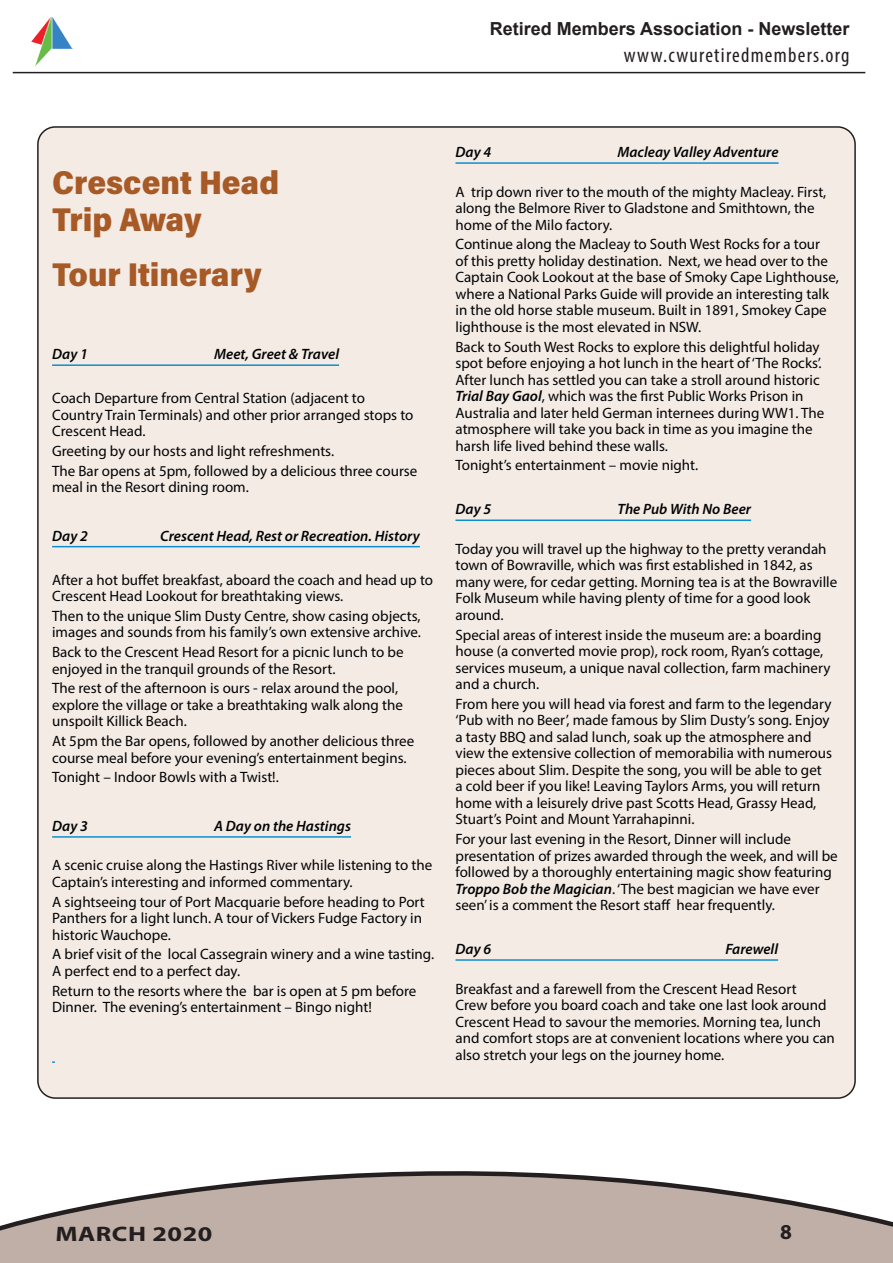
<style>
.page{position:relative;width:893px;height:1263px;background:#fff}
.page>*{position:absolute;margin:0;border:0;box-sizing:border-box;transform-origin:0 0}
.Medium_Header_Size{font:900 33px/37.5px "Acumin Pro Semi Cond";color:#a75926}
.t1{font:700 21.3px "Myriad Pro";color:#231f20}
.t2{font:condensed 21px "Myriad Pro";letter-spacing:.06em;color:#231f20}
.t3{font:700 21px "Myriad Pro";letter-spacing:.02em;color:#231f20;scale:1.25 1}
.t4{font:700 18px "Arial";color:#231f20}
.SideBar_Text{font:15px/16.5px "Myriad Pro";color:#020304}
.SideBar_Heading{font:italic 600 15px "Myriad Pro";color:#020304}
.s1{font-weight:600;font-style:italic}
</style>
<div class="page">
<hr style="left:13px;top:72px;width:852px;height:1px;background:#231f20">
<img style="left:32px;top:17px;width:40px;height:49px">
<svg style="left:0;top:1171px;width:893px;height:92px"></svg>
<div style="left:38px;top:127px;width:817px;height:971px;background:#f4ebe5;border-radius:17px"></div>
<hr style="left:52px;top:364px;width:287px;height:2px;background:#0c8fcf">
<hr style="left:52px;top:546px;width:368px;height:1px;background:#0c8fcf">
<hr style="left:52px;top:836px;width:299px;height:2px;background:#0c8fcf">
<hr style="left:455px;top:162px;width:324px;height:2px;background:#0c8fcf">
<hr style="left:455px;top:519px;width:296px;height:2px;background:#0c8fcf">
<hr style="left:455px;top:959px;width:323px;height:2px;background:#0c8fcf">
<p class="t4" style="left:490px;top:17px;width:361px">Retired Members Association - Newsletter</p>
<h3 class="t2" style="left:624px;top:42px;width:227px">www.cwuretiredmembers.org</h3>
<p class="Medium_Header_Size" style="left:52px;top:162px;width:229px">Crescent Head<br>Trip Away</p>
<p class="Medium_Header_Size" style="left:52px;top:255px;width:211px">Tour Itinerary</p>
<p class="SideBar_Heading" style="left:52px;top:345px;width:37px">Day 1</p>
<p class="SideBar_Heading" style="left:214px;top:345px;width:126px">Meet, Greet &amp; Travel</p>
<p class="SideBar_Text" style="left:52px;top:390px;width:363px">Coach Departure from Central Station (adjacent to<br>Country Train Terminals) and other prior arranged stops to<br>Crescent Head.</p>
<p class="SideBar_Text" style="left:52px;top:442px;width:284px">Greeting by our hosts and light refreshments.</p>
<p class="SideBar_Text" style="left:52px;top:462px;width:367px">The Bar opens at 5pm, followed by a delicious three course meal in the Resort dining room.</p>
<p class="SideBar_Heading" style="left:52px;top:526px;width:37px">Day 2</p>
<p class="SideBar_Heading" style="left:160px;top:526px;width:261px">Crescent Head, Rest or Recreation. History</p>
<p class="SideBar_Text" style="left:52px;top:571px;width:382px">After a hot buffet breakfast, aboard the coach and head up to<br>Crescent Head Lookout for breathtaking views.</p>
<p class="SideBar_Text" style="left:52px;top:607px;width:370px">Then to the unique Slim Dusty Centre, show casing objects, images and sounds from his family’s own extensive archive.</p>
<p class="SideBar_Text" style="left:52px;top:644px;width:353px">Back to the Crescent Head Resort for a picnic lunch to be enjoyed in the tranquil grounds of the Resort.</p>
<p class="SideBar_Text" style="left:52px;top:680px;width:352px">The rest of the afternoon is ours - relax around the pool, explore the village or take a breathtaking walk along the unspoilt Killick Beach.</p>
<p class="SideBar_Text" style="left:52px;top:733px;width:364px">At 5pm the Bar opens, followed by another delicious three course meal before your evening’s entertainment begins.</p>
<p class="SideBar_Text" style="left:52px;top:769px;width:228px">Tonight – Indoor Bowls with a Twist!.</p>
<p class="SideBar_Heading" style="left:52px;top:816px;width:37px">Day 3</p>
<p class="SideBar_Heading" style="left:214px;top:816px;width:138px">A Day on the Hastings</p>
<p class="SideBar_Text" style="left:52px;top:857px;width:382px">A scenic cruise along the Hastings River while listening to the<br>Captain’s interesting and informed commentary.</p>
<p class="SideBar_Text" style="left:52px;top:893px;width:374px">A sightseeing tour of Port Macquarie before heading to Port<br>Panthers for a light lunch. A tour of Vickers Fudge Factory in historic Wauchope.</p>
<p class="SideBar_Text" style="left:52px;top:946px;width:384px">A brief visit of the local Cassegrain winery and a wine tasting.<br>A perfect end to a perfect day.</p>
<p class="SideBar_Text" style="left:52px;top:982px;width:366px">Return to the resorts where the bar is open at 5 pm before<br>Dinner. The evening’s entertainment – Bingo night!</p>
<p class="SideBar_Heading" style="left:455px;top:142px;width:37px">Day 4</p>
<p class="SideBar_Heading" style="left:617px;top:142px;width:163px">Macleay Valley Adventure</p>
<p class="SideBar_Text" style="left:455px;top:183px;width:372px">A trip down river to the mouth of the mighty Macleay. First, along the Belmore River to Gladstone and Smithtown, the home of the Milo factory.</p>
<p class="SideBar_Text" style="left:455px;top:236px;width:385px">Continue along the Macleay to South West Rocks for a tour<br>of this pretty holiday destination. Next, we head over to the Captain Cook Lookout at the base of Smoky Cape Lighthouse, where a National Parks Guide will provide an interesting talk in the old horse stable museum. Built in 1891, Smokey Cape lighthouse is the most elevated in NSW.</p>
<p class="SideBar_Text" style="left:455px;top:338px;width:370px">Back to South West Rocks to explore this delightful holiday spot before enjoying a hot lunch in the heart of ‘The Rocks’.<br>After lunch has settled you can take a stroll around historic <span class="s1">Trial Bay Gaol</span>, which was the first Public Works Prison in Australia and later held German internees during WW1. The atmosphere will take you back in time as you imagine the harsh life lived behind these walls.</p>
<p class="SideBar_Text" style="left:455px;top:457px;width:244px">Tonight’s entertainment – movie night.</p>
<p class="SideBar_Heading" style="left:455px;top:500px;width:37px">Day 5</p>
<p class="SideBar_Heading" style="left:617px;top:500px;width:135px">The Pub With No Beer</p>
<p class="SideBar_Text" style="left:455px;top:540px;width:383px">Today you will travel up the highway to the pretty verandah town of Bowraville, which was first established in 1842, as many were, for cedar getting. Morning tea is at the Bowraville Folk Museum while having plenty of time for a good look around.</p>
<p class="SideBar_Text" style="left:455px;top:626px;width:376px">Special areas of interest inside the museum are: a boarding house (a converted movie prop), rock room, Ryan’s cottage, services museum, a unique naval collection, farm machinery and a church.</p>
<p class="SideBar_Text" style="left:455px;top:695px;width:378px">From here you will head via forest and farm to the legendary ‘Pub with no Beer’, made famous by Slim Dusty’s song. Enjoy a tasty BBQ and salad lunch, soak up the atmosphere and view the extensive collection of memorabilia with numerous pieces about Slim. Despite the song, you will be able to get a cold beer if you like! Leaving Taylors Arms, you will return home with a leisurely drive past Scotts Head, Grassy Head, Stuart’s Point and Mount Yarrahapinni.</p>
<p class="SideBar_Text" style="left:455px;top:830px;width:384px">For your last evening in the Resort, Dinner will include presentation of prizes awarded through the week, and will be followed by a thoroughly entertaining magic show featuring <span class="s1">Troppo Bob the Magician</span>. ‘The best magician we have ever seen’ is a comment the Resort staff hear frequently.</p>
<p class="SideBar_Heading" style="left:455px;top:939px;width:37px">Day 6</p>
<p class="SideBar_Heading" style="left:725px;top:939px;width:54px">Farewell</p>
<p class="SideBar_Text" style="left:455px;top:980px;width:381px">Breakfast and a farewell from the Crescent Head Resort<br>Crew before you board coach and take one last look around Crescent Head to savour the memories. Morning tea, lunch and comfort stops are at convenient locations where you can also stretch your legs on the journey home.</p>
<h3 class="t3" style="left:55px;top:1220px;width:127px">MARCH 2020</h3>
<h2 class="t1" style="left:780px;top:1218px;width:13px">8</h2>
</div>
